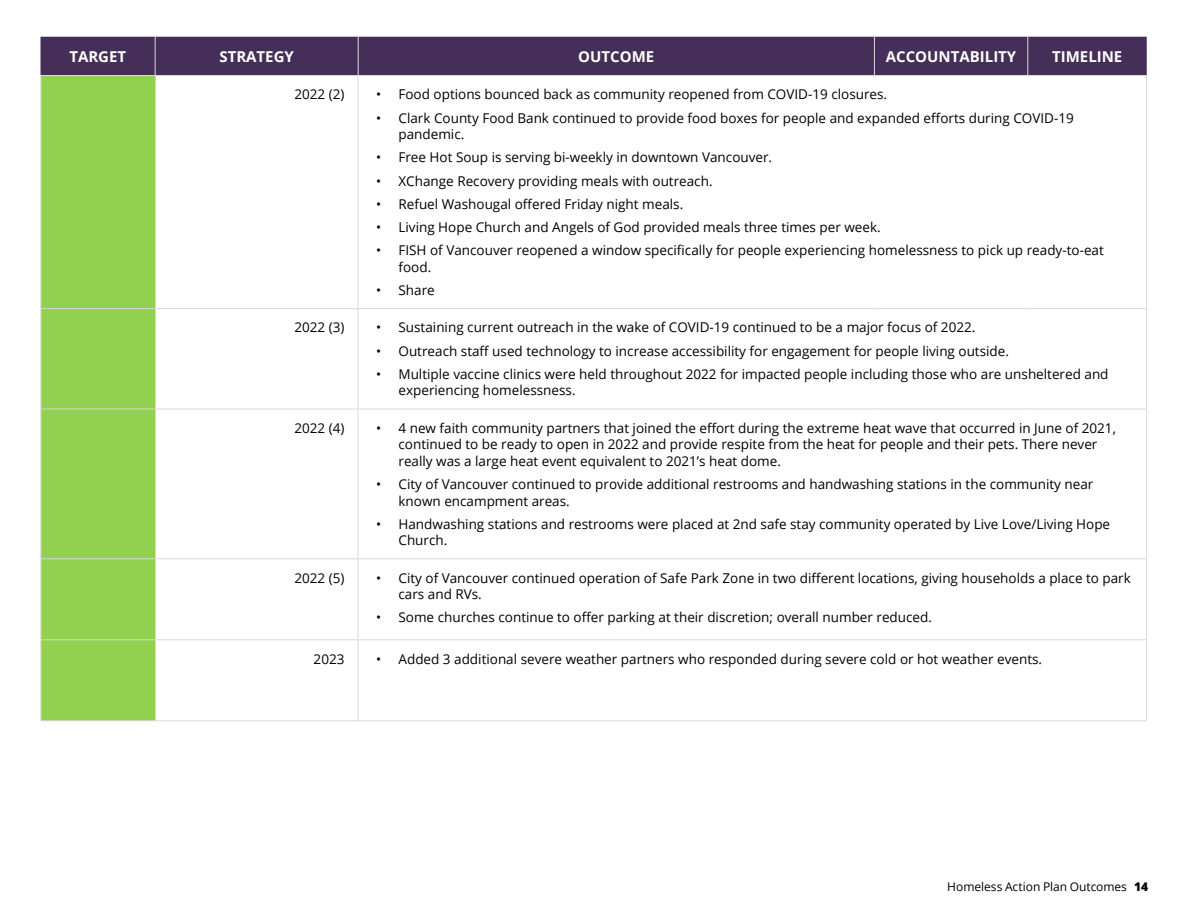
<style>
.page{position:relative;width:1188px;height:918px;background:#fff}
.page>*{position:absolute;margin:0;border:0;box-sizing:border-box;transform-origin:0 0}
.t1{font:700 15px "Open Sans";color:#fff}
.t2{font:13.5px/16.5px "Open Sans";color:#000}
.t3{font:12px "Open Sans";letter-spacing:-.005em;color:#000}
.s1{font-weight:800}
</style>
<div class="page">
<div style="left:40px;top:37px;width:1107px;height:38px;background:#452e57"></div>
<hr style="left:155px;top:37px;width:1px;height:38px;background:#d9d9d9">
<hr style="left:358px;top:37px;width:1px;height:38px;background:#d9d9d9">
<hr style="left:874px;top:37px;width:1px;height:38px;background:#d9d9d9">
<hr style="left:1027px;top:37px;width:1px;height:38px;background:#d9d9d9">
<div style="left:41px;top:76px;width:114px;height:644px;background:#92d050"></div>
<hr style="left:156px;top:75px;width:202px;height:1px;background:#d9d9d9">
<hr style="left:358px;top:75px;width:516px;height:1px;background:#d9d9d9">
<hr style="left:358px;top:76px;width:1px;height:232px;background:#d9d9d9">
<hr style="left:874px;top:75px;width:154px;height:1px;background:#d9d9d9">
<hr style="left:1028px;top:75px;width:119px;height:1px;background:#d9d9d9">
<hr style="left:1146px;top:76px;width:1px;height:232px;background:#d9d9d9">
<hr style="left:156px;top:308px;width:202px;height:1px;background:#d9d9d9">
<hr style="left:358px;top:308px;width:516px;height:1px;background:#d9d9d9">
<hr style="left:358px;top:309px;width:1px;height:100px;background:#d9d9d9">
<hr style="left:874px;top:308px;width:154px;height:1px;background:#d9d9d9">
<hr style="left:1028px;top:308px;width:119px;height:1px;background:#d9d9d9">
<hr style="left:1146px;top:309px;width:1px;height:100px;background:#d9d9d9">
<hr style="left:156px;top:409px;width:202px;height:1px;background:#d9d9d9">
<hr style="left:358px;top:409px;width:516px;height:1px;background:#d9d9d9">
<hr style="left:358px;top:409px;width:1px;height:149px;background:#d9d9d9">
<hr style="left:874px;top:409px;width:154px;height:1px;background:#d9d9d9">
<hr style="left:1028px;top:409px;width:119px;height:1px;background:#d9d9d9">
<hr style="left:1146px;top:409px;width:1px;height:149px;background:#d9d9d9">
<hr style="left:156px;top:558px;width:202px;height:1px;background:#d9d9d9">
<hr style="left:358px;top:558px;width:516px;height:1px;background:#d9d9d9">
<hr style="left:358px;top:559px;width:1px;height:80px;background:#d9d9d9">
<hr style="left:874px;top:558px;width:154px;height:1px;background:#d9d9d9">
<hr style="left:1028px;top:558px;width:119px;height:1px;background:#d9d9d9">
<hr style="left:1146px;top:559px;width:1px;height:80px;background:#d9d9d9">
<hr style="left:156px;top:639px;width:202px;height:1px;background:#d9d9d9">
<hr style="left:358px;top:639px;width:516px;height:1px;background:#d9d9d9">
<hr style="left:358px;top:640px;width:1px;height:80px;background:#d9d9d9">
<hr style="left:874px;top:639px;width:154px;height:1px;background:#d9d9d9">
<hr style="left:1028px;top:639px;width:119px;height:1px;background:#d9d9d9">
<hr style="left:1146px;top:640px;width:1px;height:80px;background:#d9d9d9">
<hr style="left:156px;top:720px;width:202px;height:1px;background:#d9d9d9">
<hr style="left:358px;top:720px;width:516px;height:1px;background:#d9d9d9">
<hr style="left:874px;top:720px;width:154px;height:1px;background:#d9d9d9">
<hr style="left:1028px;top:720px;width:119px;height:1px;background:#d9d9d9">
<hr style="left:40px;top:75px;width:116px;height:1px;background:#d9d9d9">
<hr style="left:40px;top:76px;width:1px;height:232px;background:#d9d9d9">
<hr style="left:155px;top:76px;width:1px;height:232px;background:#d9d9d9">
<hr style="left:40px;top:308px;width:116px;height:1px;background:#d9d9d9">
<hr style="left:40px;top:309px;width:1px;height:100px;background:#d9d9d9">
<hr style="left:155px;top:309px;width:1px;height:100px;background:#d9d9d9">
<hr style="left:40px;top:409px;width:116px;height:1px;background:#d9d9d9">
<hr style="left:40px;top:409px;width:1px;height:149px;background:#d9d9d9">
<hr style="left:155px;top:409px;width:1px;height:149px;background:#d9d9d9">
<hr style="left:40px;top:558px;width:116px;height:1px;background:#d9d9d9">
<hr style="left:40px;top:559px;width:1px;height:80px;background:#d9d9d9">
<hr style="left:155px;top:559px;width:1px;height:80px;background:#d9d9d9">
<hr style="left:40px;top:639px;width:116px;height:1px;background:#d9d9d9">
<hr style="left:40px;top:640px;width:1px;height:80px;background:#d9d9d9">
<hr style="left:155px;top:640px;width:1px;height:80px;background:#d9d9d9">
<hr style="left:40px;top:720px;width:116px;height:1px;background:#d9d9d9">
<p class="t1" style="left:69px;top:46px;width:58px">TARGET</p>
<p class="t1" style="left:219px;top:46px;width:76px">STRATEGY</p>
<p class="t1" style="left:578px;top:46px;width:78px">OUTCOME</p>
<p class="t1" style="left:886px;top:46px;width:132px">ACCOUNTABILITY</p>
<p class="t1" style="left:1052px;top:46px;width:72px">TIMELINE</p>
<p class="t2" style="left:294px;top:86px;width:52px">2022 (2)</p>
<p class="t2" style="left:376px;top:86px;width:513px">• Food options bounced back as community reopened from COVID-19 closures.</p>
<p class="t2" style="left:399px;top:109px;width:677px;text-indent:-22px">• Clark County Food Bank continued to provide food boxes for people and expanded efforts during COVID-19 pandemic.</p>
<p class="t2" style="left:376px;top:149px;width:398px">• Free Hot Soup is serving bi-weekly in downtown Vancouver.</p>
<p class="t2" style="left:376px;top:172px;width:338px">• XChange Recovery providing meals with outreach.</p>
<p class="t2" style="left:376px;top:195px;width:309px">• Refuel Washougal offered Friday night meals.</p>
<p class="t2" style="left:376px;top:219px;width:506px">• Living Hope Church and Angels of God provided meals three times per week.</p>
<p class="t2" style="left:399px;top:242px;width:707px;text-indent:-22px">• FISH of Vancouver reopened a window specifically for people experiencing homelessness to pick up ready-to-eat food.</p>
<p class="t2" style="left:376px;top:282px;width:60px">• Share</p>
<p class="t2" style="left:294px;top:319px;width:52px">2022 (3)</p>
<p class="t2" style="left:376px;top:319px;width:601px">• Sustaining current outreach in the wake of COVID-19 continued to be a major focus of 2022.</p>
<p class="t2" style="left:376px;top:342px;width:635px">• Outreach staff used technology to increase accessibility for engagement for people living outside.</p>
<p class="t2" style="left:399px;top:365px;width:712px;text-indent:-22px">• Multiple vaccine clinics were held throughout 2022 for impacted people including those who are unsheltered and experiencing homelessness.</p>
<p class="t2" style="left:294px;top:419px;width:52px">2022 (4)</p>
<p class="t2" style="left:399px;top:419px;width:719px;text-indent:-22px">• 4 new faith community partners that joined the effort during the extreme heat wave that occurred in June of 2021, continued to be ready to open in 2022 and provide respite from the heat for people and their pets. There never really was a large heat event equivalent to 2021’s heat dome.</p>
<p class="t2" style="left:399px;top:476px;width:696px;text-indent:-22px">• City of Vancouver continued to provide additional restrooms and handwashing stations in the community near known encampment areas.</p>
<p class="t2" style="left:399px;top:515px;width:713px;text-indent:-22px">• Handwashing stations and restrooms were placed at 2nd safe stay community operated by Live Love/Living Hope<br>Church.</p>
<p class="t2" style="left:294px;top:569px;width:52px">2022 (5)</p>
<p class="t2" style="left:399px;top:569px;width:734px;text-indent:-22px">• City of Vancouver continued operation of Safe Park Zone in two different locations, giving households a place to park cars and RVs.</p>
<p class="t2" style="left:376px;top:609px;width:558px">• Some churches continue to offer parking at their discretion; overall number reduced.</p>
<p class="t2" style="left:314px;top:650px;width:32px">2023</p>
<p class="t2" style="left:376px;top:650px;width:668px">• Added 3 additional severe weather partners who responded during severe cold or hot weather events.</p>
<p class="t3" style="left:947px;top:878px;width:202px">Homeless Action Plan Outcomes <span class="s1">14</span></p>
</div>
